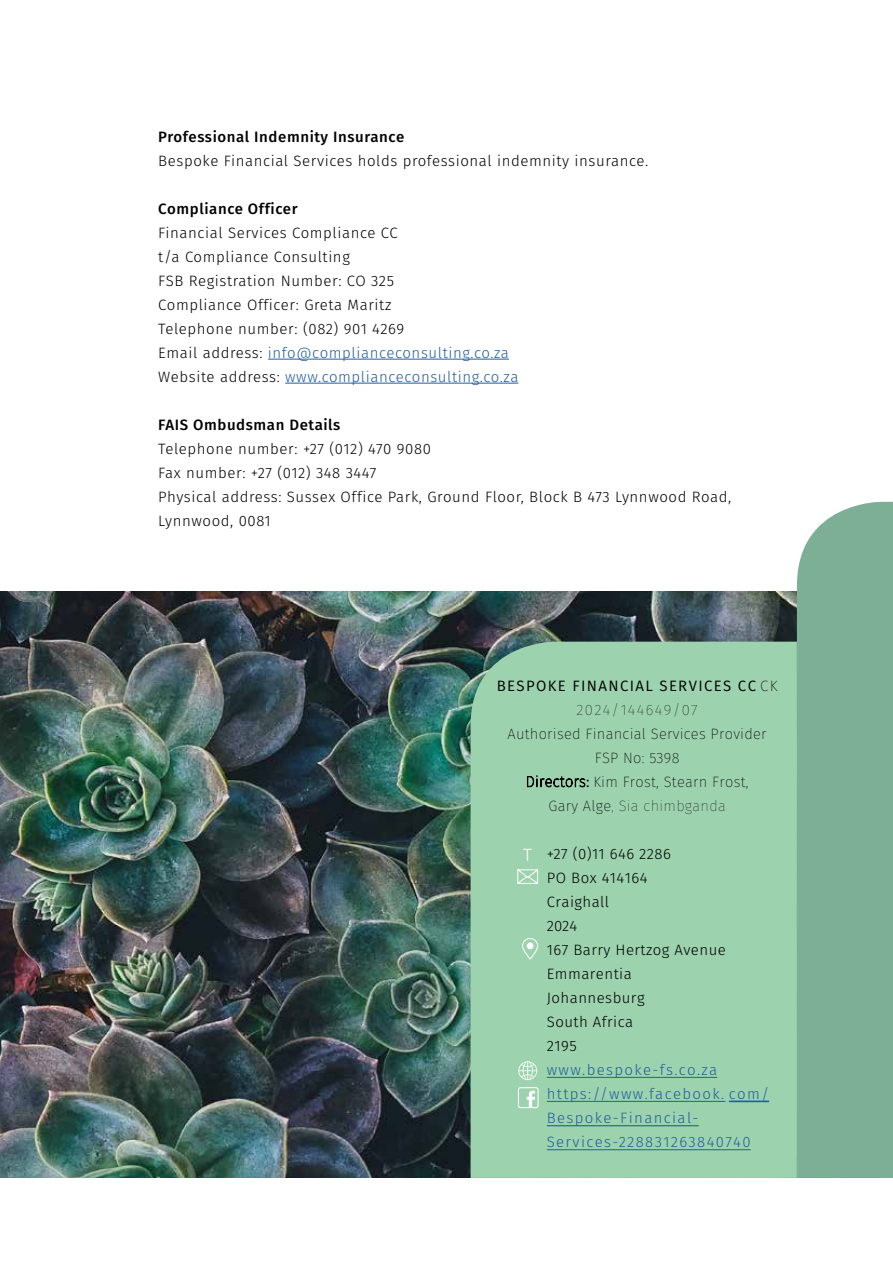
<style>
.page{position:relative;width:893px;height:1263px;background:#fff}
.page>*{position:absolute;margin:0;border:0;box-sizing:border-box;transform-origin:0 0}
.t1{font:300 15px/24px "Fira Sans";letter-spacing:.04em;color:#000}
.t2{font:200 15px/24px "Fira Sans";letter-spacing:.02em;color:#000;text-align:center}
.t3{font:300 15px/24.2px "Fira Sans";letter-spacing:.09em;color:#215e9e}
.t4{font:500 15px "Fira Sans";letter-spacing:.04em;color:#000}
.t5{font:15px/23.9px "Fira Sans";letter-spacing:.09em;color:#000;text-align:center}
.s1{color:#215e9e}
.s2{font-weight:200}
.s3{font-weight:100}
.s4{font-weight:400}
.s5{font-size:17.85px;color:#fff}
</style>
<div class="page">
<hr style="left:268px;top:359px;width:241px;height:1px;background:#215e9e">
<hr style="left:285px;top:383px;width:233px;height:1px;background:#215e9e">
<img style="left:0;top:591px;width:797px;height:587px">
<div style="left:471px;top:642px;width:326px;height:536px;background:#9cd3ae"></div>
<div style="left:797px;top:502px;width:96px;height:676px;background:#7daf96"></div>
<svg style="left:518px;top:1061px;width:19px;height:19px"></svg>
<svg style="left:516px;top:868px;width:23px;height:17px"></svg>
<hr style="left:547px;top:1149px;width:204px;height:1px;background:#215e9e">
<hr style="left:547px;top:1125px;width:152px;height:1px;background:#215e9e">
<hr style="left:729px;top:1101px;width:40px;height:1px;background:#215e9e">
<hr style="left:547px;top:1101px;width:178px;height:1px;background:#215e9e">
<hr style="left:547px;top:1077px;width:170px;height:1px;background:#215e9e">
<div style="left:522px;top:938px;width:16px;height:22px;border:1px solid #fff;border-radius:8px"></div>
<div style="left:527px;top:942px;width:6px;height:7px;background:#fff;border-radius:50%"></div>
<div style="left:518px;top:1087px;width:21px;height:21px;border:1px solid #fff;border-radius:2px"></div>
<svg style="left:527px;top:1091px;width:8px;height:16px"></svg>
<p class="t4" style="left:158px;top:124px;width:248px">Professional Indemnity Insurance</p>
<p class="t1" style="left:158px;top:148px;width:491px">Bespoke Financial Services holds professional indemnity insurance.</p>
<p class="t4" style="left:158px;top:196px;width:141px">Compliance Officer</p>
<p class="t1" style="left:158px;top:220px;width:362px">Financial Services Compliance CC<br>t/a Compliance Consulting<br>FSB Registration Number: CO 325<br>Compliance Officer: Greta Maritz<br>Telephone number: (082) 901 4269<br>Email address: <span class="s1">info@complianceconsulting.co.za </span>Website address: <span class="s1">www.complianceconsulting.co.za</span></p>
<p class="t4" style="left:158px;top:412px;width:184px">FAIS Ombudsman Details</p>
<p class="t1" style="left:158px;top:436px;width:574px">Telephone number: +27 (012) 470 9080<br>Fax number: +27 (012) 348 3447<br>Physical address: Sussex Office Park, Ground Floor, Block B 473 Lynnwood Road, Lynnwood, 0081</p>
<p class="t5" style="left:497px;top:673px;width:282px">BESPOKE FINANCIAL SERVICES CC <span class="s2">CK<br></span><span class="s3">2024/144649/07</span></p>
<p class="t2" style="left:507px;top:721px;width:261px">Authorised Financial Services Provider<br>FSP No: 5398<br><span class="s3">Directors</span><span class="s4">:</span> Kim Frost, Stearn Frost,<br>Gary Alge<span class="s3">, Sia chimbganda</span></p>
<p class="t1" style="left:547px;top:841px;width:181px;text-indent:-24px"><span class="s5">T</span> +27 (0)11 646 2286<br>PO Box 414164<br>Craighall<br>2024<br>167 Barry Hertzog Avenue<br>Emmarentia<br>Johannesburg<br>South Africa<br>2195</p>
<p class="t3" style="left:547px;top:1057px;width:224px">www.bespoke-fs.co.za https://www.facebook. com/<br>Bespoke-Financial-<br>Services-228831263840740</p>
</div>
